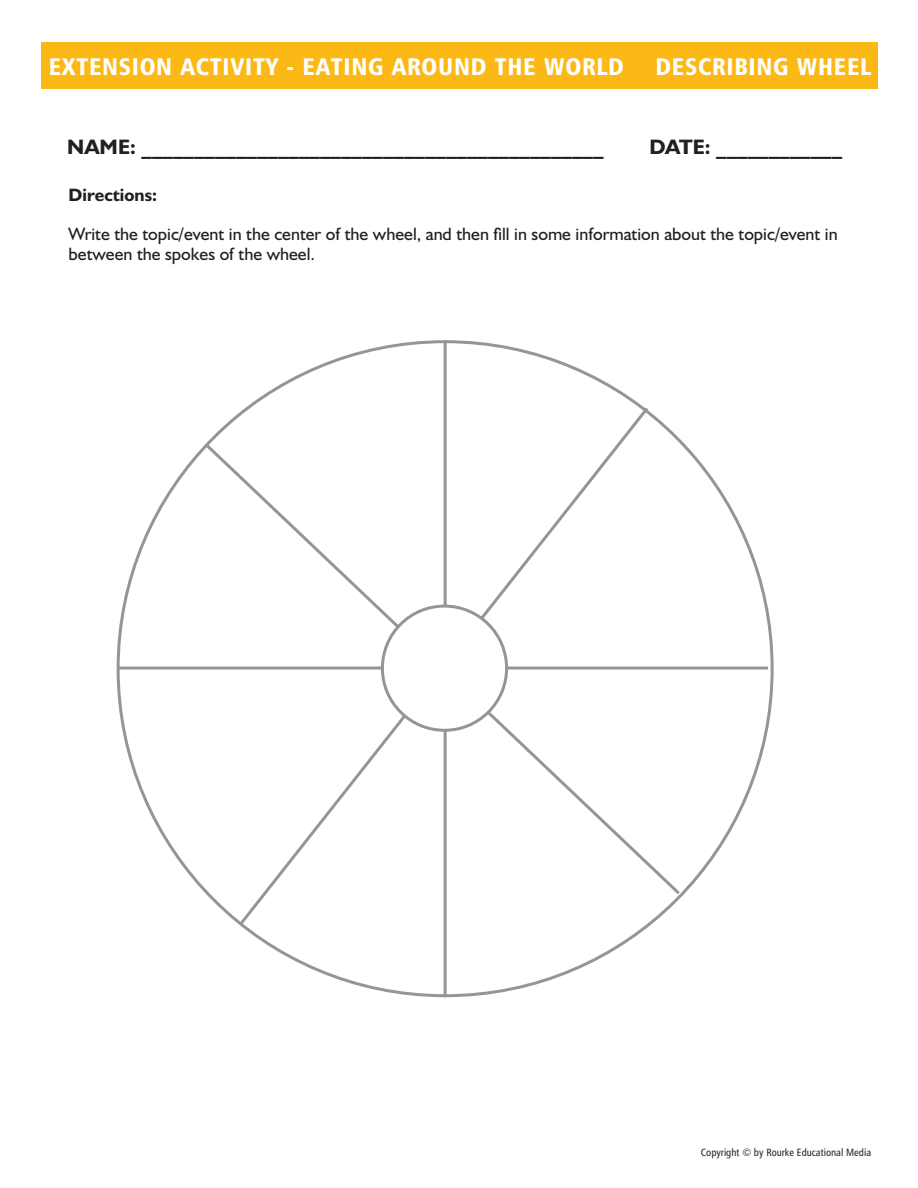
<style>
.page{position:relative;width:918px;height:1188px;background:#fff}
.page>*{position:absolute;margin:0;border:0;box-sizing:border-box;transform-origin:0 0}
.t1{font:24px "Humanist 777 BT Black Condensed B";letter-spacing:.03em;color:#fff}
.t2{font:700 21px "Humanist 521 BT";color:#231f20}
.t3{font:18px/19.5px "Humanist 521 BT";color:#231f20}
.t4{font:700 18px "Humanist 521 BT";color:#231f20}
.t5{font:10.5px "Humanist 777 BT Roman Condensed B";color:#231f20}
</style>
<div class="page">
<div style="left:41px;top:42px;width:837px;height:47px;background:#fcb814"></div>
<hr style="left:444px;top:340px;width:3px;height:657px;background:#939598">
<hr style="left:118px;top:667px;width:650px;height:3px;background:#939598">
<svg style="left:203px;top:442px;width:480px;height:455px"></svg>
<div style="left:382px;top:606px;width:125px;height:124px;background:#fff;border-radius:50%"></div>
<div style="left:381px;top:605px;width:127px;height:127px;border:3px solid #939598;border-radius:50%"></div>
<h1 class="t1" style="left:49px;top:52px;width:577px">EXTENSION ACTIVITY - EATING AROUND THE WORLD</h1>
<h1 class="t1" style="left:655px;top:52px;width:217px">DESCRIBING WHEEL</h1>
<p class="t2" style="left:67px;top:134px;width:538px">NAME: ____________________________________________</p>
<p class="t2" style="left:649px;top:134px;width:194px">DATE: ____________</p>
<p class="t4" style="left:69px;top:184px;width:90px">Directions:</p>
<p class="t3" style="left:69px;top:224px;width:771px">Write the topic/event in the center of the wheel, and then fill in some information about the topic/event in between the spokes of the wheel.</p>
<p class="t5" style="left:701px;top:1146px;width:172px">Copyright © by Rourke Educational Media</p>
</div>
